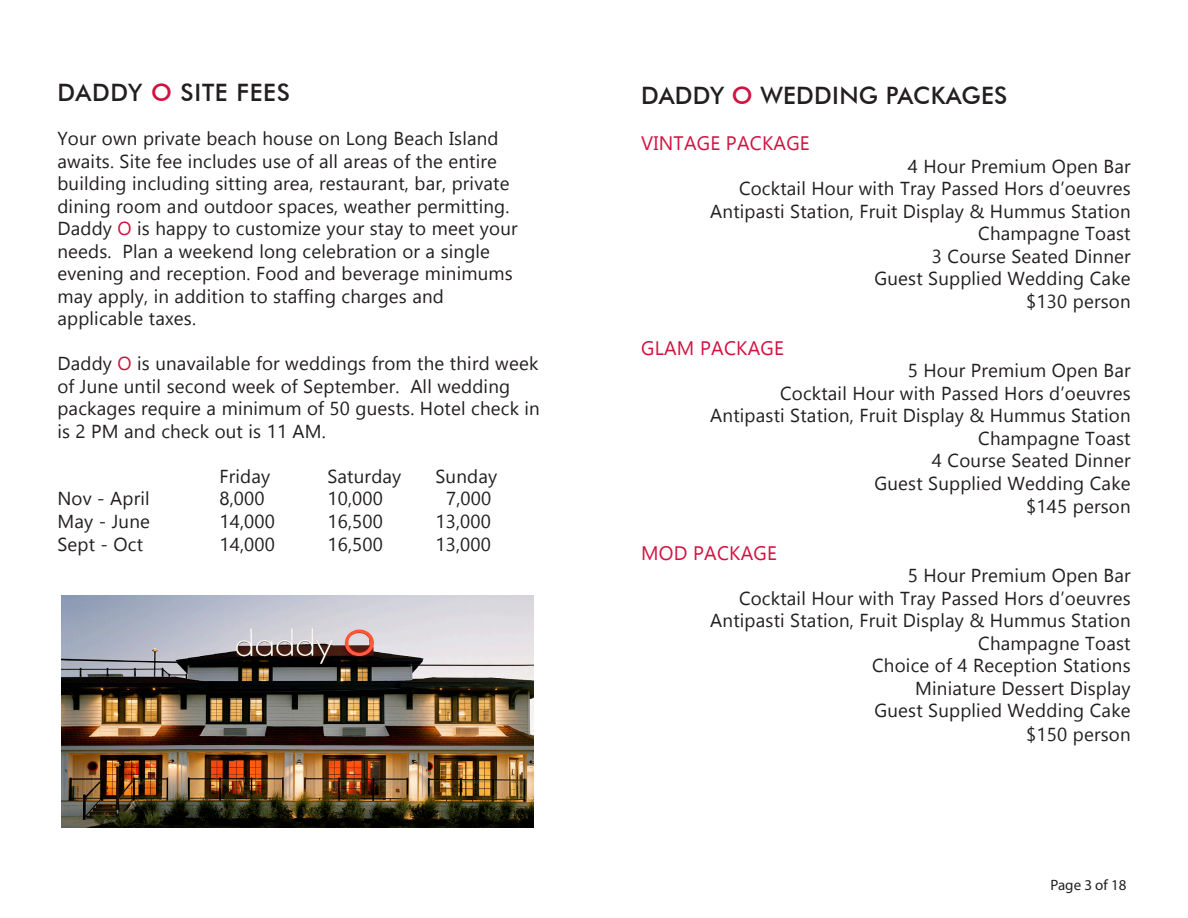
<style>
.page{position:relative;width:1188px;height:918px;background:#fff}
.page>*{position:absolute;margin:0;border:0;box-sizing:border-box;transform-origin:0 0}
.t1{font:500 24px "Futura BT";letter-spacing:.01em;color:#231f20}
.t2{font:500 24px "Futura BT";letter-spacing:.03em;color:#231f20}
.t3{font:19.5px "Gadugi";letter-spacing:.01em;color:#d11241}
.t4{font:18.75px/22.5px "Gadugi";letter-spacing:.01em;color:#231f20;text-align:right}
.t5{font:15px "Myriad Pro";color:#231f20}
.s1{color:#d11241}
</style>
<div class="page">
<img style="left:61px;top:595px;width:473px;height:232px">
<p class="t2" style="left:57px;top:78px;width:234px">DADDY <span class="s1">O</span> SITE FEES</p>
<p class="t4" style="left:57px;top:128px;width:462px;text-align:left">Your own private beach house on Long Beach Island awaits. Site fee includes use of all areas of the entire building including sitting area, restaurant, bar, private dining room and outdoor spaces, weather permitting.<br>Daddy <span class="s1">O</span> is happy to customize your stay to meet your needs. Plan a weekend long celebration or a single evening and reception. Food and beverage minimums may apply, in addition to staffing charges and applicable taxes.</p>
<p class="t4" style="left:57px;top:353px;width:484px;text-align:left">Daddy <span class="s1">O</span> is unavailable for weddings from the third week of June until second week of September. All wedding packages require a minimum of 50 guests. Hotel check in is 2 PM and check out is 11 AM.</p>
<p class="t4" style="left:219px;top:465px;width:52px">Friday</p>
<p class="t4" style="left:327px;top:465px;width:75px">Saturday</p>
<p class="t4" style="left:435px;top:465px;width:63px">Sunday</p>
<p class="t4" style="left:57px;top:488px;width:94px">Nov - April</p>
<p class="t4" style="left:219px;top:488px;width:47px">8,000</p>
<p class="t4" style="left:327px;top:488px;width:57px">10,000</p>
<p class="t4" style="left:446px;top:488px;width:47px">7,000</p>
<p class="t4" style="left:57px;top:510px;width:94px">May - June</p>
<p class="t4" style="left:219px;top:510px;width:57px">14,000</p>
<p class="t4" style="left:327px;top:510px;width:57px">16,500</p>
<p class="t4" style="left:435px;top:510px;width:57px">13,000</p>
<p class="t4" style="left:57px;top:533px;width:87px">Sept - Oct</p>
<p class="t4" style="left:219px;top:533px;width:57px">14,000</p>
<p class="t4" style="left:327px;top:533px;width:57px">16,500</p>
<p class="t4" style="left:435px;top:533px;width:57px">13,000</p>
<p class="t1" style="left:641px;top:81px;width:368px">DADDY <span class="s1">O</span> WEDDING PACKAGES</p>
<p class="t3" style="left:641px;top:132px;width:170px">VINTAGE PACKAGE</p>
<p class="t4" style="left:908px;top:155px;width:224px">4 Hour Premium Open Bar</p>
<p class="t4" style="left:739px;top:177px;width:393px">Cocktail Hour with Tray Passed Hors d’oeuvres</p>
<p class="t4" style="left:710px;top:200px;width:422px">Antipasti Station, Fruit Display &amp; Hummus Station</p>
<p class="t4" style="left:978px;top:222px;width:154px">Champagne Toast</p>
<p class="t4" style="left:874px;top:245px;width:258px">3 Course Seated Dinner<br>Guest Supplied Wedding Cake $130 person</p>
<p class="t3" style="left:641px;top:336px;width:144px">GLAM PACKAGE</p>
<p class="t4" style="left:908px;top:359px;width:224px">5 Hour Premium Open Bar</p>
<p class="t4" style="left:780px;top:382px;width:352px">Cocktail Hour with Passed Hors d’oeuvres</p>
<p class="t4" style="left:710px;top:404px;width:422px">Antipasti Station, Fruit Display &amp; Hummus Station</p>
<p class="t4" style="left:978px;top:427px;width:154px">Champagne Toast</p>
<p class="t4" style="left:874px;top:449px;width:258px;line-height:23px">4 Course Seated Dinner<br>Guest Supplied Wedding Cake $145 person</p>
<p class="t3" style="left:641px;top:541px;width:137px">MOD PACKAGE</p>
<p class="t4" style="left:908px;top:564px;width:224px">5 Hour Premium Open Bar</p>
<p class="t4" style="left:739px;top:587px;width:393px">Cocktail Hour with Tray Passed Hors d’oeuvres</p>
<p class="t4" style="left:710px;top:609px;width:422px">Antipasti Station, Fruit Display &amp; Hummus Station</p>
<p class="t4" style="left:978px;top:632px;width:154px">Champagne Toast</p>
<p class="t4" style="left:872px;top:654px;width:260px">Choice of 4 Reception Stations<br>Miniature Dessert Display<br>Guest Supplied Wedding Cake $150 person</p>
<p class="t5" style="left:1050px;top:876px;width:77px">Page 3 of 18</p>
</div>
